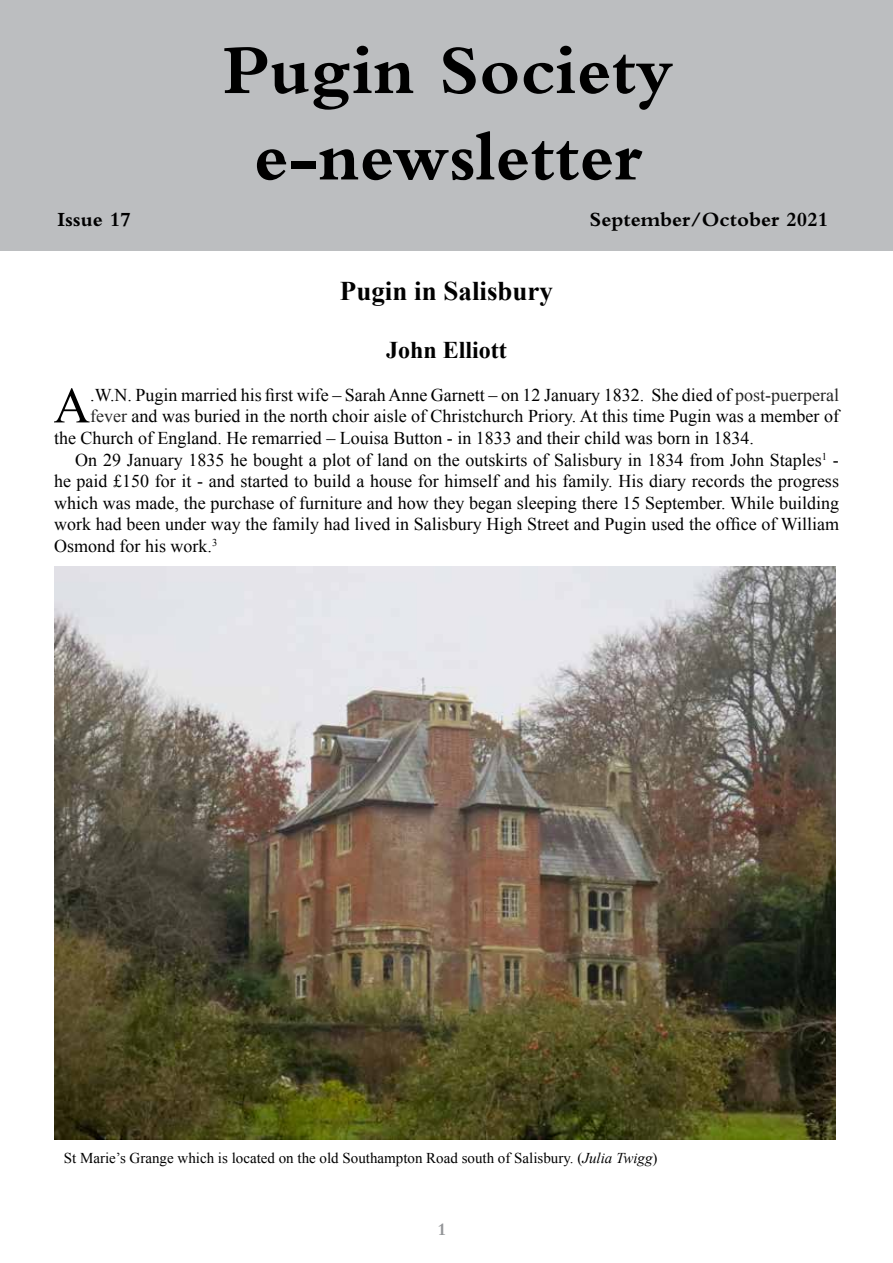
<style>
.page{position:relative;width:893px;height:1263px;background:#fff}
.page>*{position:absolute;margin:0;border:0;box-sizing:border-box;transform-origin:0 0}
.t1{font:700 72px/86.4px "Bembo Std";color:#000;text-align:center}
.t2{font:50.55px "Times New Roman";color:#000}
.t3{font:700 27px "Times New Roman";color:#000}
.t4{font:700 24px "Times New Roman";color:#000}
.t5{font:700 21px "Bembo Std";color:#000}
.t6{font:18px "Times New Roman";color:#000}
.t7{font:700 18px "Bembo Std";color:#939598}
.t8{font:15px "Times New Roman";color:#000}
.s1{color:#262626}
.s2{font-style:italic}
</style>
<div class="page">
<div style="left:0;top:0;width:893px;height:251px;background:#bcbec0"></div>
<img style="left:54px;top:567px;width:782px;height:572px">
<h1 class="t1" style="left:223px;top:27px;width:452px">Pugin Society e-newsletter</h1>
<p class="t5" style="left:57px;top:208px;width:75px">Issue 17</p>
<p class="t5" style="left:589px;top:208px;width:240px">September/October 2021</p>
<h3 class="t3" style="left:340px;top:272px;width:215px">Pugin in Salisbury</h3>
<h3 class="t4" style="left:386px;top:333px;width:122px">John Elliott</h3>
<h2 class="t2" style="left:54px;top:371px;width:38px">A</h2>
<p class="t6" style="left:90px;top:383px;width:750px">.W.N. Pugin married his first wife – Sarah Anne Garnett – on 12 January 1832. She died of <span class="s1">post-puerperal</span></p>
<p class="t6" style="left:90px;top:404px;width:750px"><span class="s1">fever</span> and was buried in the north choir aisle of Christchurch Priory. At this time Pugin was a member of</p>
<p class="t6" style="left:54px;top:426px;width:701px">the Church of England. He remarried – Louisa Button - in 1833 and their child was born in 1834.</p>
<p class="t6" style="left:75px;top:447px;width:765px">On 29 January 1835 he bought a plot of land on the outskirts of Salisbury in 1834 from John Staples<sup>1</sup> -</p>
<p class="t6" style="left:54px;top:469px;width:786px">he paid £150 for it - and started to build a house for himself and his family. His diary records the progress</p>
<p class="t6" style="left:54px;top:491px;width:786px">which was made, the purchase of furniture and how they began sleeping there 15 September. While building</p>
<p class="t6" style="left:54px;top:512px;width:786px">work had been under way the family had lived in Salisbury High Street and Pugin used the office of William</p>
<p class="t6" style="left:54px;top:534px;width:165px">Osmond for his work.<sup>3</sup></p>
<p class="t8" style="left:64px;top:1148px;width:595px">St Marie’s Grange which is located on the old Southampton Road south of Salisbury. (<span class="s2">Julia Twigg</span>)</p>
<p class="t7" style="left:437px;top:1219px;width:10px">1</p>
</div>
